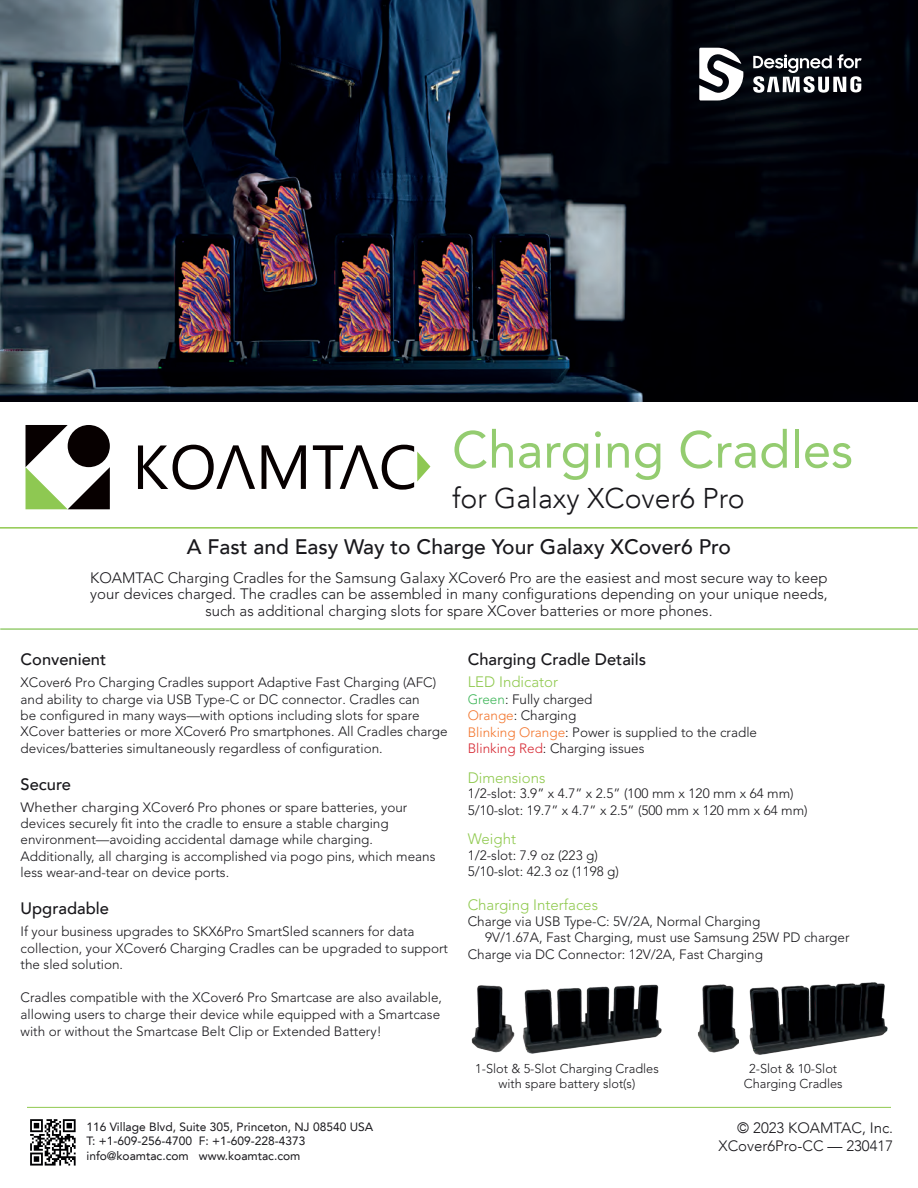
<style>
.page{position:relative;width:918px;height:1188px;background:#fff}
.page>*{position:absolute;margin:0;border:0;box-sizing:border-box;transform-origin:0 0}
.Product_Title{font:51.3px "Avenir LT";color:#94cc70}
.t1{font:300 28.5px "Avenir LT";color:#19181c}
.Overview_Line{font:500 21px "Avenir LT";color:#19181c}
.Main_Text{font:500 16.5px "Avenir LT";color:#19181c}
.topic_heading{font:500 16.5px "Avenir LT";color:#19181c}
.line_spacing{font:300 15px/16.5px "Avenir LT Std";color:#19181c;text-align:center}
.Main_Text-2{font:300 15px "Avenir LT Std";color:#90c94f}
.t2{font:300 15px/18px "Avenir LT";color:#19181c;text-align:right}
.Main_Text-3{font:300 13.5px/16.5px "Avenir LT Std";color:#19181c}
.Main_Text-4{font:300 13.5px/16.2px "Avenir LT Std";color:#19181c;scale:1.1 1}
.Main_Text-5{font:300 12.75px/15.3px "Avenir LT Std";color:#19181c;text-align:center}
.t3{font:12px "Avenir LT";color:#19181c}
.s1{color:#3fb659}
.s2{color:#f3762e}
.s3{color:#d62933}
</style>
<div class="page">
<hr style="left:27px;top:1107px;width:864px;height:1px;background:#90c94f">
<hr style="left:0;top:527px;width:918px;height:2px;background:#90c94f">
<hr style="left:0;top:628px;width:918px;height:2px;background:#98cd72">
<img style="left:0;top:0;width:918px;height:401px">
<img style="left:30px;top:1119px;width:46px;height:47px">
<svg style="left:699px;top:48px;width:44px;height:53px"></svg>
<svg style="left:753px;top:54px;width:109px;height:39px"></svg>
<svg style="left:26px;top:425px;width:84px;height:84px"></svg>
<div style="left:68px;top:425px;width:42px;height:42px;background:#070000;border-radius:50%"></div>
<svg style="left:262px;top:445px;width:44px;height:44px"></svg>
<svg style="left:138px;top:445px;width:117px;height:45px"></svg>
<svg style="left:313px;top:445px;width:117px;height:45px"></svg>
<img style="left:471px;top:985px;width:44px;height:68px">
<img style="left:523px;top:984px;width:139px;height:69px">
<img style="left:749px;top:982px;width:139px;height:73px">
<img style="left:697px;top:984px;width:42px;height:69px">
<p class="Product_Title" style="left:452px;top:420px;width:403px">Charging Cradles</p>
<p class="t1" style="left:452px;top:482px;width:294px">for Galaxy XCover6 Pro</p>
<p class="Overview_Line" style="left:187px;top:535px;width:546px">A Fast and Easy Way to Charge Your Galaxy XCover6 Pro</p>
<p class="line_spacing" style="left:90px;top:569px;width:739px">KOAMTAC Charging Cradles for the Samsung Galaxy XCover6 Pro are the easiest and most secure way to keep your devices charged. The cradles can be assembled in many configurations depending on your unique needs, such as additional charging slots for spare XCover batteries or more phones.</p>
<p class="topic_heading" style="left:21px;top:650px;width:87px">Convenient</p>
<p class="Main_Text-3" style="left:21px;top:675px;width:429px">XCover6 Pro Charging Cradles support Adaptive Fast Charging (AFC) and ability to charge via USB Type-C or DC connector. Cradles can<br>be configured in many ways—with options including slots for spare XCover batteries or more XCover6 Pro smartphones. All Cradles charge devices/batteries simultaneously regardless of configuration.</p>
<p class="Main_Text" style="left:21px;top:775px;width:52px">Secure</p>
<p class="Main_Text-4" style="left:21px;top:799px;width:379px">Whether charging XCover6 Pro phones or spare batteries, your devices securely fit into the cradle to ensure a stable charging environment—avoiding accidental damage while charging.<br>Additionally, all charging is accomplished via pogo pins, which means less wear-and-tear on device ports.</p>
<p class="topic_heading" style="left:21px;top:899px;width:90px">Upgradable</p>
<p class="Main_Text-3" style="left:21px;top:924px;width:429px">If your business upgrades to SKX6Pro SmartSled scanners for data collection, your XCover6 Charging Cradles can be upgraded to support the sled solution.</p>
<p class="Main_Text-3" style="left:21px;top:990px;width:423px">Cradles compatible with the XCover6 Pro Smartcase are also available, allowing users to charge their device while equipped with a Smartcase with or without the Smartcase Belt Clip or Extended Battery!</p>
<p class="Main_Text" style="left:468px;top:649px;width:180px">Charging Cradle Details</p>
<p class="Main_Text-2" style="left:468px;top:673px;width:92px">LED Indicator</p>
<p class="Main_Text-3" style="left:468px;top:691px;width:291px"><span class="s1">Green</span>: Fully charged<br><span class="s2">Orange</span>: Charging<br><span class="s2">Blinking Orange</span>: Power is supplied to the cradle<br><span class="s3">Blinking Red</span>: Charging issues</p>
<p class="Main_Text-2" style="left:468px;top:769px;width:79px">Dimensions</p>
<p class="Main_Text-3" style="left:468px;top:785px;width:342px">1/2-slot: 3.9” x 4.7” x 2.5” (100 mm x 120 mm x 64 mm)<br>5/10-slot: 19.7” x 4.7” x 2.5” (500 mm x 120 mm x 64 mm)</p>
<p class="Main_Text-2" style="left:468px;top:830px;width:50px">Weight</p>
<p class="Main_Text-3" style="left:468px;top:847px;width:153px">1/2-slot: 7.9 oz (223 g)<br>5/10-slot: 42.3 oz (1198 g)</p>
<p class="Main_Text-2" style="left:468px;top:896px;width:132px">Charging Interfaces</p>
<p class="Main_Text-3" style="left:468px;top:913px;width:294px">Charge via USB Type-C: 5V/2A, Normal Charging</p>
<p class="Main_Text-3" style="left:485px;top:929px;width:366px">9V/1.67A, Fast Charging, must use Samsung 25W PD charger</p>
<p class="Main_Text-3" style="left:468px;top:946px;width:297px">Charge via DC Connector: 12V/2A, Fast Charging</p>
<p class="t3" style="left:87px;top:1120px;width:288px">116 Village Blvd, Suite 305, Princeton, NJ 08540 USA</p>
<p class="t3" style="left:87px;top:1134px;width:220px">T: +1-609-256-4700 F: +1-609-228-4373</p>
<p class="t3" style="left:87px;top:1149px;width:215px">info@koamtac.com www.koamtac.com</p>
<p class="Main_Text-5" style="left:475px;top:1061px;width:185px">1-Slot &amp; 5-Slot Charging Cradles with spare battery slot(s)</p>
<p class="Main_Text-5" style="left:744px;top:1061px;width:100px">2-Slot &amp; 10-Slot<br>Charging Cradles</p>
<p class="t2" style="left:719px;top:1119px;width:176px">© 2023 KOAMTAC, Inc.<br>XCover6Pro-CC — 230417</p>
</div>
